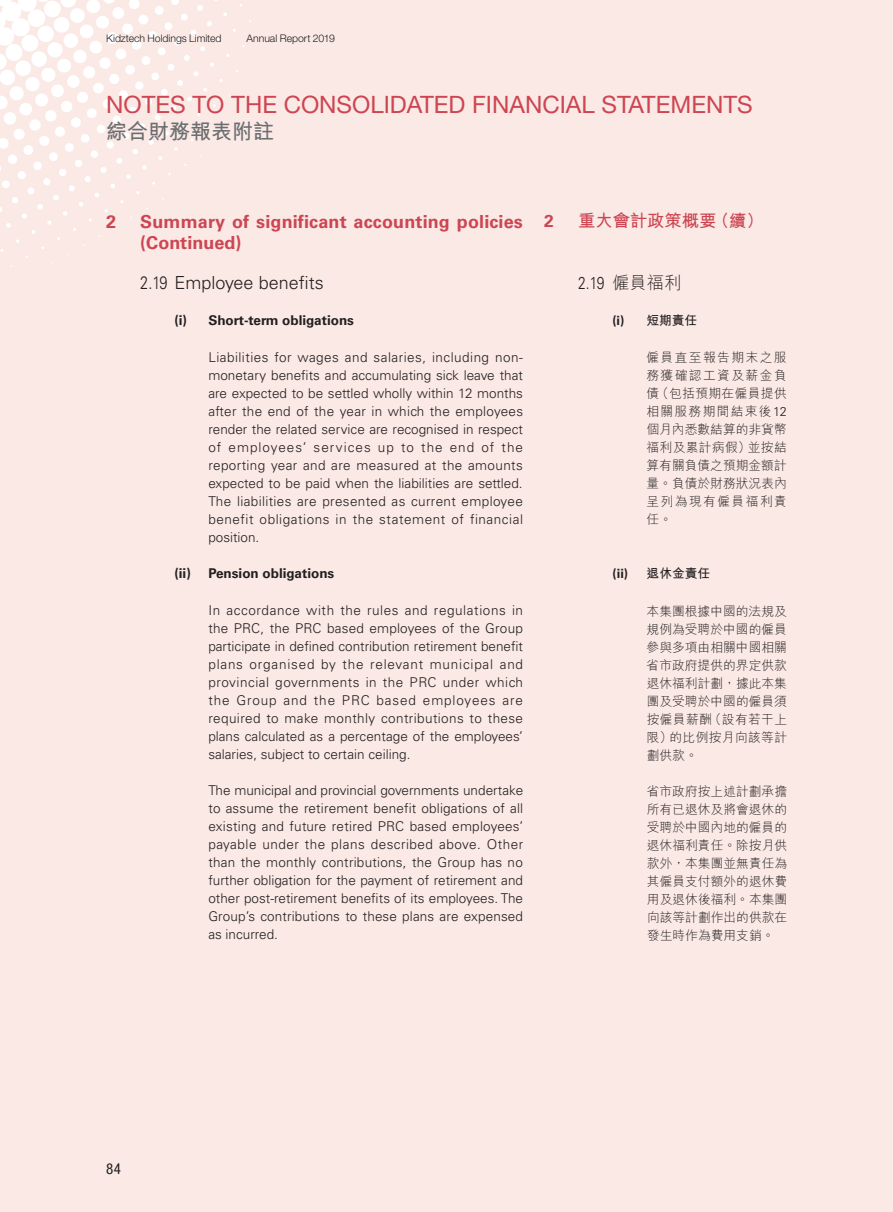
<style>
.page{position:relative;width:893px;height:1212px;background:#fae9e5}
.page>*{position:absolute;margin:0;border:0;box-sizing:border-box;transform-origin:0 0}
.t1{font:24px "Helvetica Neue LT Std";color:#cd4552}
.t2{font:700 21px "M Hei HK";color:#6c6d70}
.t3{font:700 18px/21px "Univers LT Std";letter-spacing:.01em;color:#cd4552}
.t4{font:300 18px "Univers LT Std";color:#231f20;scale:.8 1}
.t5{font:700 17.25px "M Hei HK";color:#cd4552}
.t6{font:300 17.25px "Univers LT Std";color:#231f20;scale:.8 1}
.t7{font:700 17.25px "Univers LT Std";color:#cd4552}
.t8{font:condensed 15px "Helvetica Neue LT Std";color:#231f20}
.t9{font:300 13.5px/18px "Univers LT Std";letter-spacing:.01em;color:#231f20;text-align:justify}
.t10{font:700 13.5px "Univers LT Std";color:#231f20}
.t11{font:300 12.75px/18px "M Hei HK";color:#231f20;text-align:justify}
.t12{font:700 12.75px "M Hei HK";color:#231f20}
.t13{font:700 12.75px "Univers LT Std";color:#231f20}
.t14{font:300 10.5px "Helvetica Neue LT Std";letter-spacing:-.005em;color:#231f20}
.s1{font-family:"M Hei HK"}
.s2{font-family:"Univers LT Std"}
</style>
<div class="page">
<svg style="left:0;top:0;width:251px;height:267px"></svg>
<p class="t14" style="left:106px;top:32px;width:117px">Kidztech Holdings Limited</p>
<p class="t14" style="left:247px;top:32px;width:90px">Annual Report 2019</p>
<h1 class="t1" style="left:106px;top:91px;width:34px">NOTES</h1>
<h1 class="t1" style="left:193px;top:91px;width:55px">TO THE</h1>
<h1 class="t1" style="left:284px;top:91px;width:34px">CONSOLIDATED</h1>
<h1 class="t1" style="left:472px;top:91px;width:29px">FINANCIAL</h1>
<h1 class="t1" style="left:601px;top:91px;width:32px">STATEMENTS</h1>
<h2 class="t2" style="left:106px;top:116px;width:169px">綜合財務報表附註</h2>
<h3 class="t3" style="left:106px;top:211px;width:12px">2</h3>
<h3 class="t3" style="left:140px;top:211px;width:384px">Summary of significant accounting policies (Continued)</h3>
<h3 class="t4" style="left:140px;top:271px;width:231px">2.19 Employee benefits</h3>
<p class="t10" style="left:174px;top:312px;width:181px">(i) Short-term obligations</p>
<p class="t9" style="left:208px;top:348px;width:316px">Liabilities for wages and salaries, including non&shy;monetary benefits and accumulating sick leave that are expected to be settled wholly within 12 months after the end of the year in which the employees render the related service are recognised in respect of employees’ services up to the end of the reporting year and are measured at the amounts expected to be paid when the liabilities are settled.<br>The liabilities are presented as current employee benefit obligations in the statement of financial position.</p>
<p class="t10" style="left:174px;top:566px;width:161px">(ii) Pension obligations</p>
<p class="t9" style="left:208px;top:602px;width:316px">In accordance with the rules and regulations in the PRC, the PRC based employees of the Group participate in defined contribution retirement benefit plans organised by the relevant municipal and provincial governments in the PRC under which the Group and the PRC based employees are required to make monthly contributions to these plans calculated as a percentage of the employees’ salaries, subject to certain ceiling.</p>
<p class="t9" style="left:208px;top:782px;width:316px">The municipal and provincial governments undertake to assume the retirement benefit obligations of all existing and future retired PRC based employees’ payable under the plans described above. Other than the monthly contributions, the Group has no further obligation for the payment of retirement and other post-retirement benefits of its employees. The Group’s contributions to these plans are expensed as incurred.</p>
<p class="t7" style="left:544px;top:211px;width:11px">2</p>
<p class="t5" style="left:578px;top:208px;width:187px">重大會計政策概要（續）</p>
<p class="t6" style="left:578px;top:273px;width:130px">2.19 <span class="s1">僱員福利</span></p>
<p class="t12" style="left:612px;top:311px;width:87px"><span class="s2">(i)</span> 短期責任</p>
<p class="t11" style="left:646px;top:349px;width:142px">僱員直至報告期末之服務獲確認工資及薪金負債（包括預期在僱員提供相關服務期間結束後<span class="s2">12</span>個月內悉數結算的非貨幣福利及累計病假）並按結算有關負債之預期金額計量。負債於財務狀況表內呈列為現有僱員福利責任。</p>
<p class="t13" style="left:613px;top:566px;width:17px">(ii)</p>
<p class="t12" style="left:647px;top:564px;width:65px">退休金責任</p>
<p class="t11" style="left:647px;top:602px;width:142px">本集團根據中國的法規及規例為受聘於中國的僱員參與多項由相關中國相關省市政府提供的界定供款退休福利計劃，據此本集團及受聘於中國的僱員須按僱員薪酬（設有若干上限）的比例按月向該等計劃供款。</p>
<p class="t11" style="left:647px;top:782px;width:142px">省市政府按上述計劃承擔所有已退休及將會退休的受聘於中國內地的僱員的退休福利責任。除按月供款外，本集團並無責任為其僱員支付額外的退休費用及退休後福利。本集團向該等計劃作出的供款在發生時作為費用支銷。</p>
<p class="t8" style="left:106px;top:1160px;width:16px">84</p>
</div>
